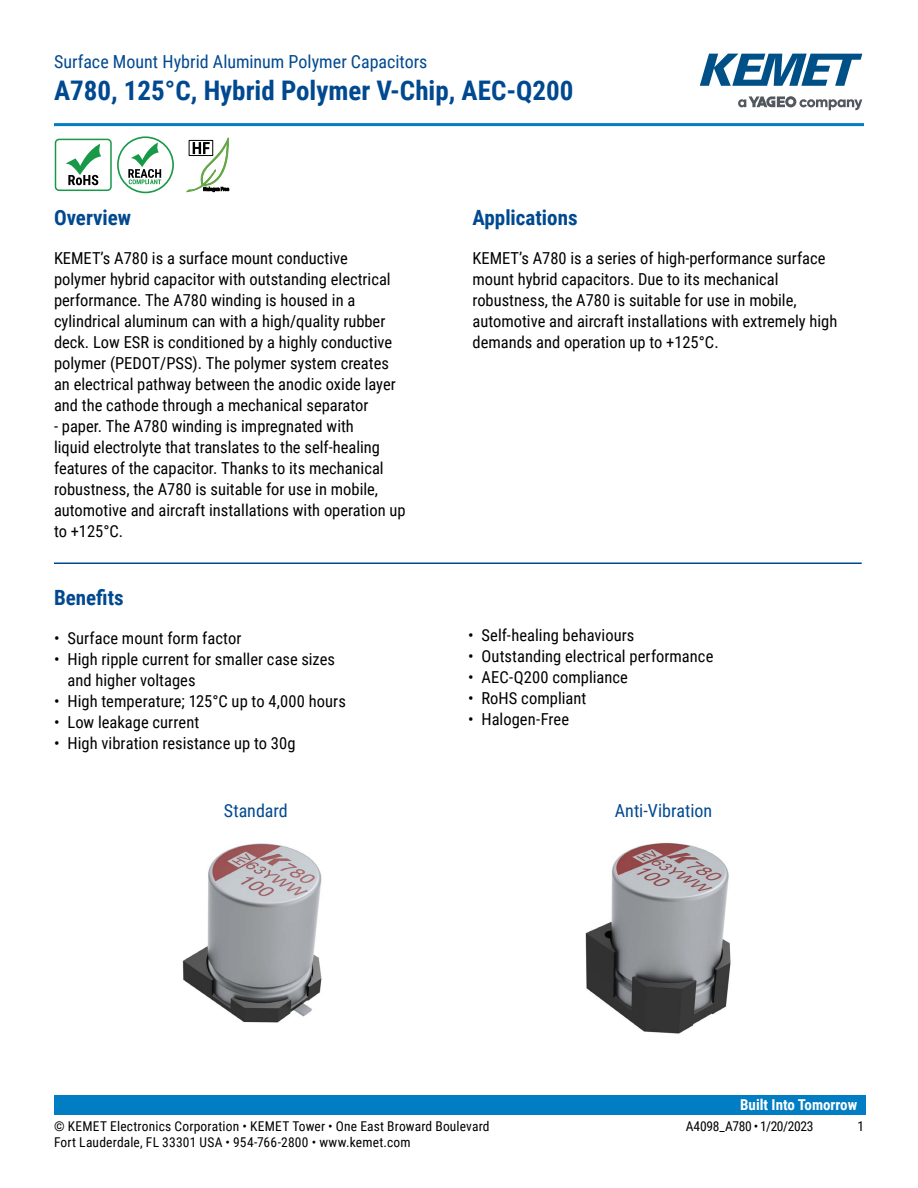
<style>
.page{position:relative;width:918px;height:1188px;background:#fff}
.page>*{position:absolute;margin:0;border:0;box-sizing:border-box;transform-origin:0 0}
.t1{font:700 27px "Roboto Condensed";color:#004990}
.t2{font:700 21px "Roboto Condensed";color:#004990}
.t3{font:18px "Roboto Condensed";color:#004990}
.t4{font:16.5px/21px "Roboto Condensed";color:#000}
.t5{font:700 15px "Roboto Condensed";color:#fff}
.t6{font:13.5px "Roboto Condensed";letter-spacing:.015em;color:#000}
.t7{font:13.5px "Roboto Condensed";letter-spacing:-.025em;color:#000}
</style>
<div class="page">
<svg style="left:738px;top:96px;width:124px;height:14px"></svg>
<svg style="left:700px;top:54px;width:162px;height:32px"></svg>
<hr style="left:54px;top:123px;width:810px;height:3px;background:#007dc3">
<div style="left:54px;top:1095px;width:811px;height:20px;background:#007dc3"></div>
<hr style="left:54px;top:563px;width:808px;height:1px;background:#004990">
<img style="left:585px;top:842px;width:146px;height:192px">
<img style="left:182px;top:843px;width:140px;height:180px">
<div style="left:55px;top:139px;width:57px;height:52px;border:2px solid #189948;border-radius:4px"></div>
<svg style="left:65px;top:144px;width:36px;height:41px"></svg>
<div style="left:117px;top:136px;width:57px;height:57px;border:2px solid #189948;border-radius:50%"></div>
<svg style="left:128px;top:142px;width:33px;height:42px"></svg>
<svg style="left:186px;top:137px;width:43px;height:55px"></svg>
<div style="left:189px;top:140px;width:24px;height:16px;border:1px solid #000"></div>
<p class="t3" style="left:54px;top:48px;width:375px">Surface Mount Hybrid Aluminum Polymer Capacitors</p>
<h1 class="t1" style="left:54px;top:71px;width:521px">A780, 125°C, Hybrid Polymer V-Chip, AEC-Q200</h1>
<p class="t2" style="left:54px;top:203px;width:79px">Overview</p>
<p class="t4" style="left:54px;top:247px;width:343px">KEMET’s A780 is a surface mount conductive polymer hybrid capacitor with outstanding electrical performance. The A780 winding is housed in a cylindrical aluminum can with a high/quality rubber deck. Low ESR is conditioned by a highly conductive polymer (PEDOT/PSS). The polymer system creates an electrical pathway between the anodic oxide layer and the cathode through a mechanical separator</p>
<p class="t4" style="left:54px;top:415px;width:353px">- paper. The A780 winding is impregnated with<br>liquid electrolyte that translates to the self-healing features of the capacitor. Thanks to its mechanical robustness, the A780 is suitable for use in mobile, automotive and aircraft installations with operation up to +125°C.</p>
<p class="t2" style="left:54px;top:582px;width:71px">Benefits</p>
<p class="t4" style="left:54px;top:627px;width:189px">• Surface mount form factor</p>
<p class="t4" style="left:67px;top:648px;width:269px;text-indent:-13px">• High ripple current for smaller case sizes and higher voltages</p>
<p class="t4" style="left:54px;top:690px;width:293px">• High temperature; 125°C up to 4,000 hours</p>
<p class="t4" style="left:54px;top:711px;width:147px">• Low leakage current</p>
<p class="t4" style="left:54px;top:732px;width:243px">• High vibration resistance up to 30g</p>
<p class="t2" style="left:472px;top:203px;width:107px">Applications</p>
<p class="t4" style="left:472px;top:247px;width:366px">KEMET’s A780 is a series of high-performance surface mount hybrid capacitors. Due to its mechanical robustness, the A780 is suitable for use in mobile, automotive and aircraft installations with extremely high demands and operation up to +125°C.</p>
<p class="t4" style="left:468px;top:624px;width:168px">• Self-healing behaviours</p>
<p class="t4" style="left:468px;top:645px;width:247px">• Outstanding electrical performance</p>
<p class="t4" style="left:468px;top:666px;width:161px">• AEC-Q200 compliance</p>
<p class="t4" style="left:468px;top:687px;width:120px">• RoHS compliant</p>
<p class="t4" style="left:468px;top:708px;width:103px">• Halogen-Free</p>
<p class="t3" style="left:224px;top:798px;width:66px">Standard</p>
<p class="t3" style="left:615px;top:798px;width:99px">Anti-Vibration</p>
<p class="t5" style="left:740px;top:1094px;width:119px">Built Into Tomorrow</p>
<p class="t6" style="left:54px;top:1116px;width:437px">© KEMET Electronics Corporation • KEMET Tower • One East Broward Boulevard</p>
<p class="t7" style="left:686px;top:1116px;width:129px">A4098_A780 • 1/20/2023</p>
<p class="t6" style="left:857px;top:1116px;width:8px">1</p>
<p class="t6" style="left:54px;top:1133px;width:358px">Fort Lauderdale, FL 33301 USA • 954-766-2800 • www.kemet.com</p>
</div>
